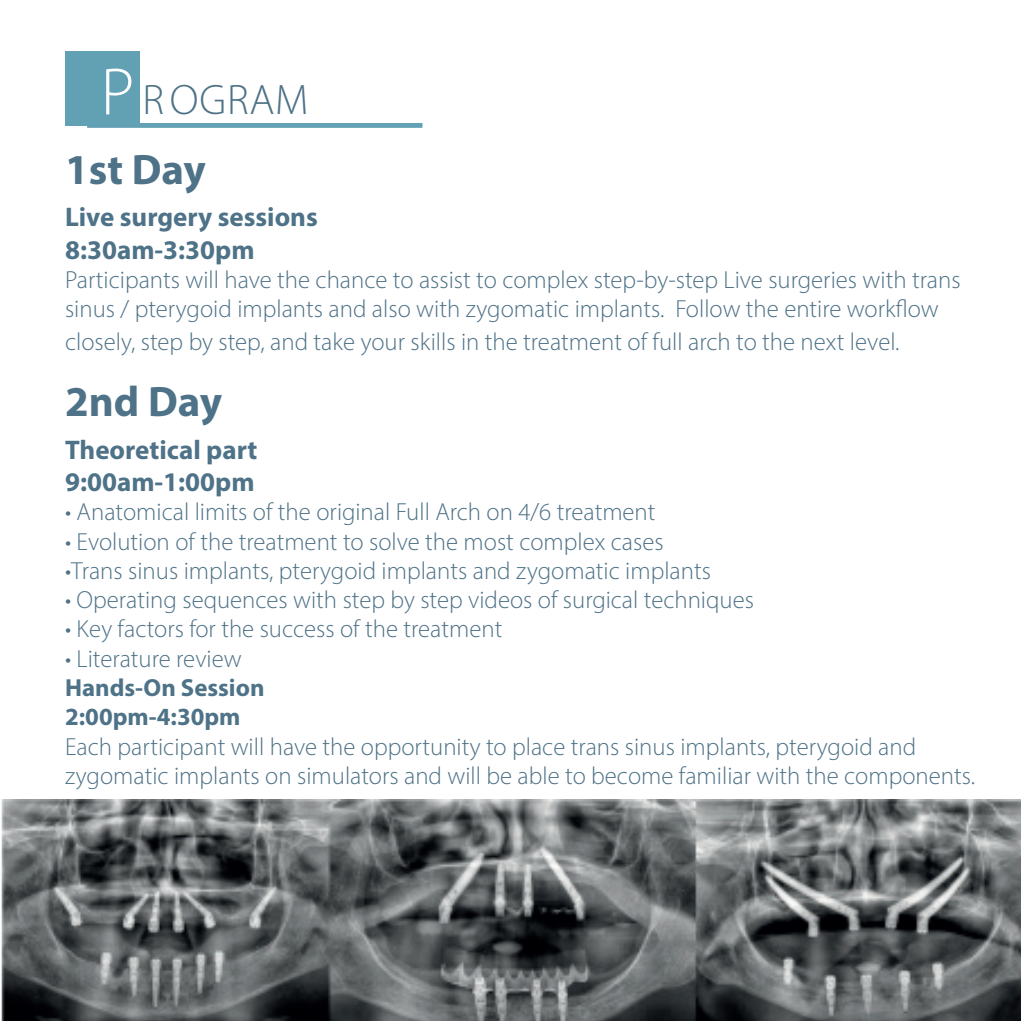
<style>
.page{position:relative;width:1021px;height:1021px;background:#fff}
.page>*{position:absolute;margin:0;border:0;box-sizing:border-box;transform-origin:0 0}
.t1{font:300 42.75px/69.1px "Myriad Pro";letter-spacing:.02em;color:#4e7287}
.t2{font:700 42.75px "Myriad Pro";color:#4e7287}
.t3{font:700 27px/32.4px "Myriad Pro";color:#4e7287}
.t4{font:300 24.75px/29.2px "Myriad Pro";color:#4e7287}
.t5{font:700 24.75px/29.2px "Myriad Pro";color:#4e7287}
.s1{font-size:67.5px;color:#fff}
.s2{font-weight:700}
</style>
<div class="page">
<div style="left:65px;top:51px;width:74px;height:74px;background:#62a0b4"></div>
<div style="left:87px;top:123px;width:335px;height:5px;background:#62a0b4"></div>
<img style="left:1px;top:799px;width:1019px;height:221px">
<h1 class="t1" style="left:65px;top:65px;width:245px;text-indent:36px"><span class="s1">P</span> R OGRAM<br><span class="s2">1st Day</span></h1>
<p class="t3" style="left:65px;top:200px;width:254px">Live surgery sessions<br>8:30am-3:30pm</p>
<p class="t4" style="left:65px;top:265px;width:897px">Participants will have the chance to assist to complex step-by-step Live surgeries with trans sinus / pterygoid implants and also with zygomatic implants. Follow the entire workflow</p>
<p class="t4" style="left:65px;top:326px;width:836px">closely, step by step, and take your skills in the treatment of full arch to the next level.</p>
<h1 class="t2" style="left:65px;top:373px;width:159px">2nd Day</h1>
<p class="t3" style="left:65px;top:432px;width:194px">Theoretical part<br>9:00am-1:00pm</p>
<p class="t4" style="left:65px;top:497px;width:592px">• Anatomical limits of the original Full Arch on 4/6 treatment</p>
<p class="t4" style="left:65px;top:526px;width:600px">• Evolution of the treatment to solve the most complex cases</p>
<p class="t4" style="left:65px;top:556px;width:647px">•Trans sinus implants, pterygoid implants and zygomatic implants</p>
<p class="t4" style="left:65px;top:585px;width:690px">• Operating sequences with step by step videos of surgical techniques</p>
<p class="t4" style="left:65px;top:614px;width:439px">• Key factors for the success of the treatment</p>
<p class="t4" style="left:65px;top:643px;width:178px">• Literature review</p>
<p class="t5" style="left:65px;top:672px;width:201px">Hands-On Session<br>2:00pm-4:30pm</p>
<p class="t4" style="left:65px;top:731px;width:911px">Each participant will have the opportunity to place trans sinus implants, pterygoid and zygomatic implants on simulators and will be able to become familiar with the components.</p>
</div>
